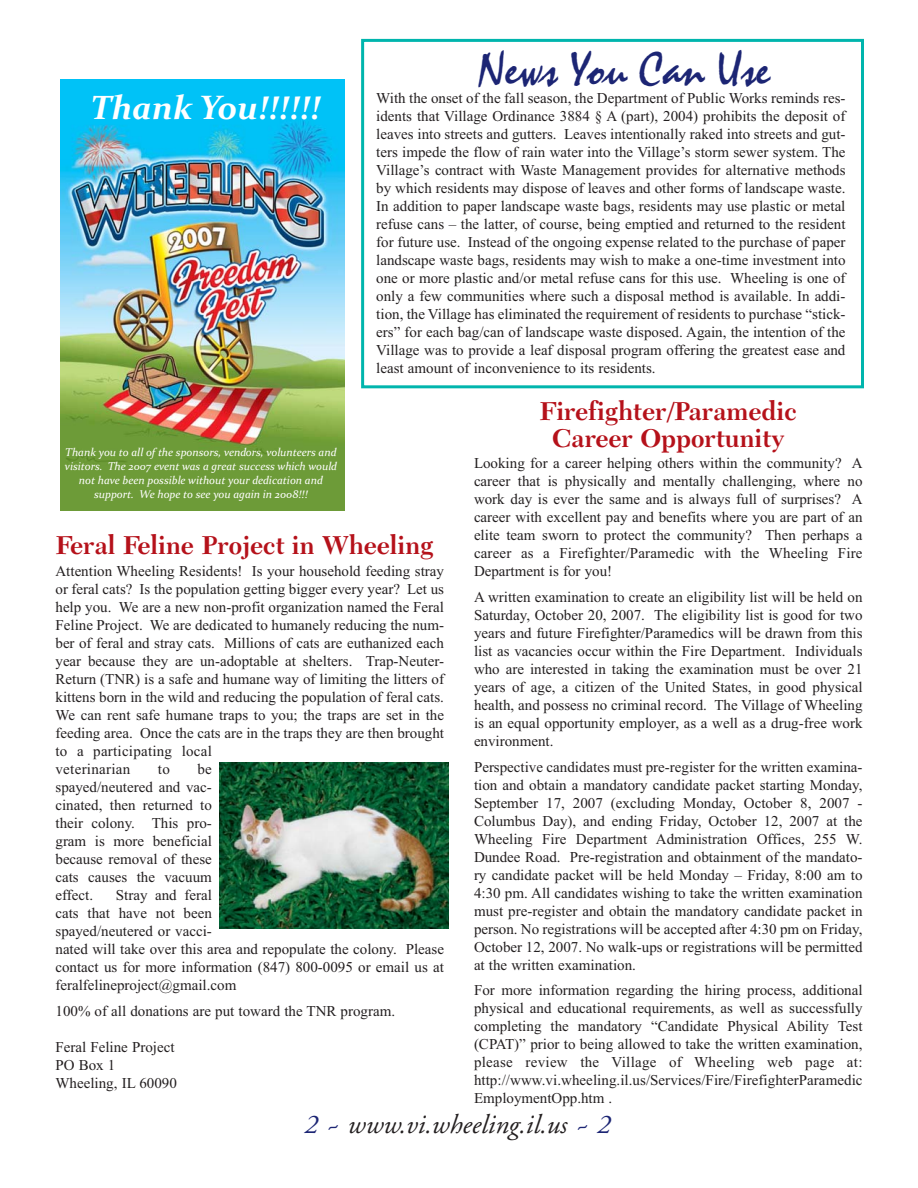
<style>
.page{position:relative;width:918px;height:1188px;background:#fff}
.page>*{position:absolute;margin:0;border:0;box-sizing:border-box;transform-origin:0 0}
.t1{font:47.1px "Mistral";color:#1c2574}
.t2{font:33.9px "Constantia Bold Italic+T42+SOBXOG";color:#fff}
.t3{font:700 27px/27px "Transitional 511 BT";color:#b5111a;text-align:center}
.t4{font:italic 27px "Adobe Garamond";color:#231f20}
.t5{font:15px/18px "Times New Roman";color:#231f20;text-align:justify}
.t6{font:11.4px/13.8px "Constantia Italic+T42+TMBMNS";color:#fff;text-align:center}
.s1{color:#1c2574}
</style>
<div class="page">
<div style="left:361px;top:39px;width:503px;height:349px;border:3px solid #00b5ad"></div>
<img style="left:61px;top:80px;width:283px;height:431px">
<img style="left:219px;top:763px;width:230px;height:165px">
<h2 class="t2" style="left:90px;top:84px;width:231px">Thank You!!!!!!</h2>
<h1 class="t1" style="left:479px;top:51px;width:293px">News You Can Use</h1>
<p class="t5" style="left:376px;top:90px;width:471px">With the onset of the fall season, the Department of Public Works reminds res&shy;idents that Village Ordinance 3884 § A (part), 2004) prohibits the deposit of leaves into streets and gutters. Leaves intentionally raked into streets and gut&shy;ters impede the flow of rain water into the Village’s storm sewer system. The Village’s contract with Waste Management provides for alternative methods by which residents may dispose of leaves and other forms of landscape waste.<br>In addition to paper landscape waste bags, residents may use plastic or metal refuse cans – the latter, of course, being emptied and returned to the resident for future use. Instead of the ongoing expense related to the purchase of paper landscape waste bags, residents may wish to make a one-time investment into one or more plastic and/or metal refuse cans for this use. Wheeling is one of only a few communities where such a disposal method is available. In addi&shy;tion, the Village has eliminated the requirement of residents to purchase “stick&shy;ers” for each bag/can of landscape waste disposed. Again, the intention of the Village was to provide a leaf disposal program offering the greatest ease and least amount of inconvenience to its residents.</p>
<p class="t6" style="left:65px;top:447px;width:274px">Thank you to all of the sponsors, vendors, volunteers and visitors. The 2007 event was a great success which would not have been possible without your dedication and support. We hope to see you again in 2008!!!</p>
<h3 class="t3" style="left:56px;top:533px;width:380px">Feral Feline Project in Wheeling</h3>
<p class="t5" style="left:56px;top:564px;width:390px;text-align:left">Attention Wheeling Residents! Is your household feeding stray or feral cats? Is the population getting bigger every year? Let us help you. We are a new non-profit organization named the Feral Feline Project. We are dedicated to humanely reducing the num&shy;ber of feral and stray cats. Millions of cats are euthanized each year because they are un-adoptable at shelters. Trap-Neuter-Return (TNR) is a safe and humane way of limiting the litters of kittens born in the wild and reducing the population of feral cats.<br>We can rent safe humane traps to you; the traps are set in the feeding area. Once the cats are in the traps they are then brought to a participating local<br>veterinarian</p>
<p class="t5" style="left:56px;top:762px;width:158px;text-indent:142px">be spayed/neutered and vac&shy;cinated, then returned to their colony. This pro&shy;gram is more beneficial because removal of these cats causes the vacuum effect.</p>
<p class="t5" style="left:158px;top:762px;width:13px">to</p>
<p class="t5" style="left:56px;top:888px;width:390px;text-align:left;text-indent:60px">Stray and feral<br>cats that have not been<br>spayed/neutered or vacci-<br>nated will take over this area and repopulate the colony. Please contact us for more information (847) 800-0095 or email us at feralfelineproject@gmail.com</p>
<p class="t5" style="left:56px;top:1003px;width:341px">100% of all donations are put toward the TNR program.</p>
<p class="t5" style="left:56px;top:1039px;width:123px;text-align:left">Feral Feline Project<br>PO Box 1<br>Wheeling, IL 60090</p>
<h3 class="t3" style="left:540px;top:399px;width:259px">Firefighter/Paramedic<br>Career Opportunity</h3>
<p class="t5" style="left:474px;top:456px;width:390px">Looking for a career helping others within the community? A career that is physically and mentally challenging, where no work day is ever the same and is always full of surprises? A career with excellent pay and benefits where you are part of an elite team sworn to protect the community? Then perhaps a career as a Firefighter/Paramedic with the Wheeling Fire Department is for you!</p>
<p class="t5" style="left:474px;top:589px;width:390px">A written examination to create an eligibility list will be held on Saturday, October 20, 2007. The eligibility list is good for two years and future Firefighter/Paramedics will be drawn from this list as vacancies occur within the Fire Department. Individuals who are interested in taking the examination must be over 21 years of age, a citizen of the United States, in good physical health, and possess no criminal record. The Village of Wheeling is an equal opportunity employer, as a well as a drug-free work environment.</p>
<p class="t5" style="left:474px;top:759px;width:390px">Perspective candidates must pre-register for the written examina&shy;tion and obtain a mandatory candidate packet starting Monday, September 17, 2007 (excluding Monday, October 8, 2007 - Columbus Day), and ending Friday, October 12, 2007 at the Wheeling Fire Department Administration Offices, 255 W.<br>Dundee Road. Pre-registration and obtainment of the mandato&shy;ry candidate packet will be held Monday – Friday, 8:00 am to 4:30 pm. All candidates wishing to take the written examination must pre-register and obtain the mandatory candidate packet in person. No registrations will be accepted after 4:30 pm on Friday, October 12, 2007. No walk-ups or registrations will be permitted at the written examination.</p>
<p class="t5" style="left:474px;top:983px;width:390px">For more information regarding the hiring process, additional physical and educational requirements, as well as successfully completing the mandatory “Candidate Physical Ability Test (CPAT)” prior to being allowed to take the written examination, please review the Village of Wheeling web page at: http://www.vi.wheeling.il.us/Services/Fire/FirefighterParamedic EmploymentOpp.htm .</p>
<h3 class="t4" style="left:304px;top:1113px;width:308px"><span class="s1">2 ~</span> www.vi.wheeling.il.us <span class="s1">~ 2</span></h3>
</div>
